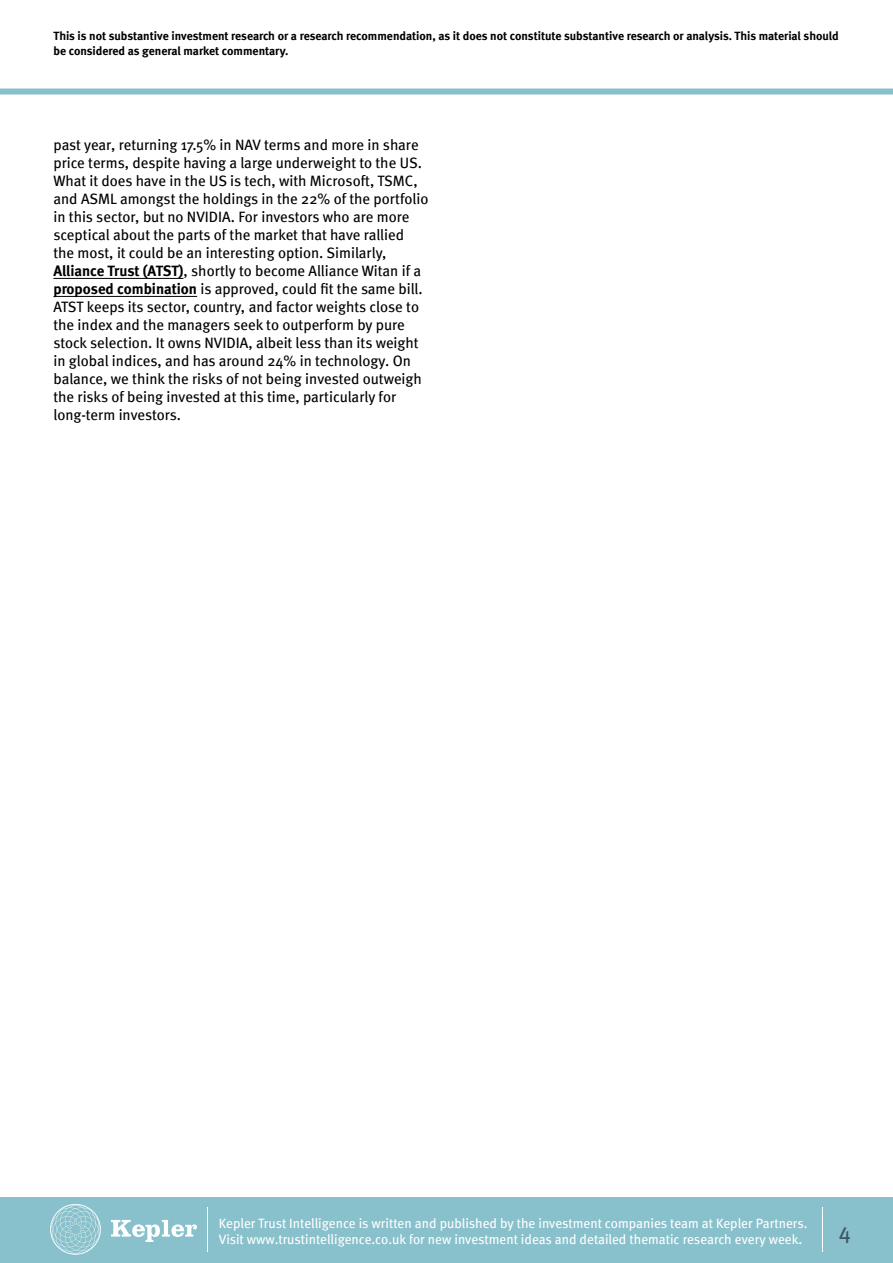
<style>
.page{position:relative;width:893px;height:1263px;background:#fff}
.page>*{position:absolute;margin:0;border:0;box-sizing:border-box;transform-origin:0 0}
.t1{font:22.5px "Meta";color:#3d5864}
.t2{font:15px/18px "Meta";color:#000}
.t3{font:13.5px/16.2px "Meta";color:#fff}
.t4{font:12px/14.4px "Meta Bold LF";color:#000}
.s1{font-family:"Meta Bold LF"}
</style>
<div class="page">
<div style="left:0;top:1197px;width:893px;height:66px;background:#88c0cb"></div>
<svg style="left:111px;top:1220px;width:86px;height:22px"></svg>
<svg style="left:50px;top:1204px;width:51px;height:51px"></svg>
<hr style="left:207px;top:1207px;width:1px;height:44px;background:#fff">
<div style="left:0;top:89px;width:893px;height:6px;background:#88c0cb"></div>
<hr style="left:822px;top:1207px;width:1px;height:44px;background:#fff">
<hr style="left:53px;top:278px;width:131px;height:1px;background:#000">
<hr style="left:53px;top:296px;width:144px;height:1px;background:#000">
<p class="t4" style="left:53px;top:29px;width:787px">This is not substantive investment research or a research recommendation, as it does not constitute substantive research or analysis. This material should be considered as general market commentary.</p>
<p class="t2" style="left:53px;top:136px;width:376px">past year, returning 17.5% in NAV terms and more in share price terms, despite having a large underweight to the US.<br>What it does have in the US is tech, with Microsoft, TSMC, and ASML amongst the holdings in the 22% of the portfolio in this sector, but no NVIDIA. For investors who are more sceptical about the parts of the market that have rallied the most, it could be an interesting option. Similarly, <span class="s1">Alliance Trust (ATST)</span>, shortly to become Alliance Witan if a <span class="s1">proposed combination</span> is approved, could fit the same bill.<br>ATST keeps its sector, country, and factor weights close to the index and the managers seek to outperform by pure stock selection. It owns NVIDIA, albeit less than its weight in global indices, and has around 24% in technology. On balance, we think the risks of not being invested outweigh the risks of being invested at this time, particularly for long-term investors.</p>
<p class="t3" style="left:219px;top:1214px;width:590px">Kepler Trust Intelligence is written and published by the investment companies team at Kepler Partners.<br>Visit www.trustintelligence.co.uk for new investment ideas and detailed thematic research every week.</p>
<h1 class="t1" style="left:839px;top:1218px;width:14px">4</h1>
</div>
